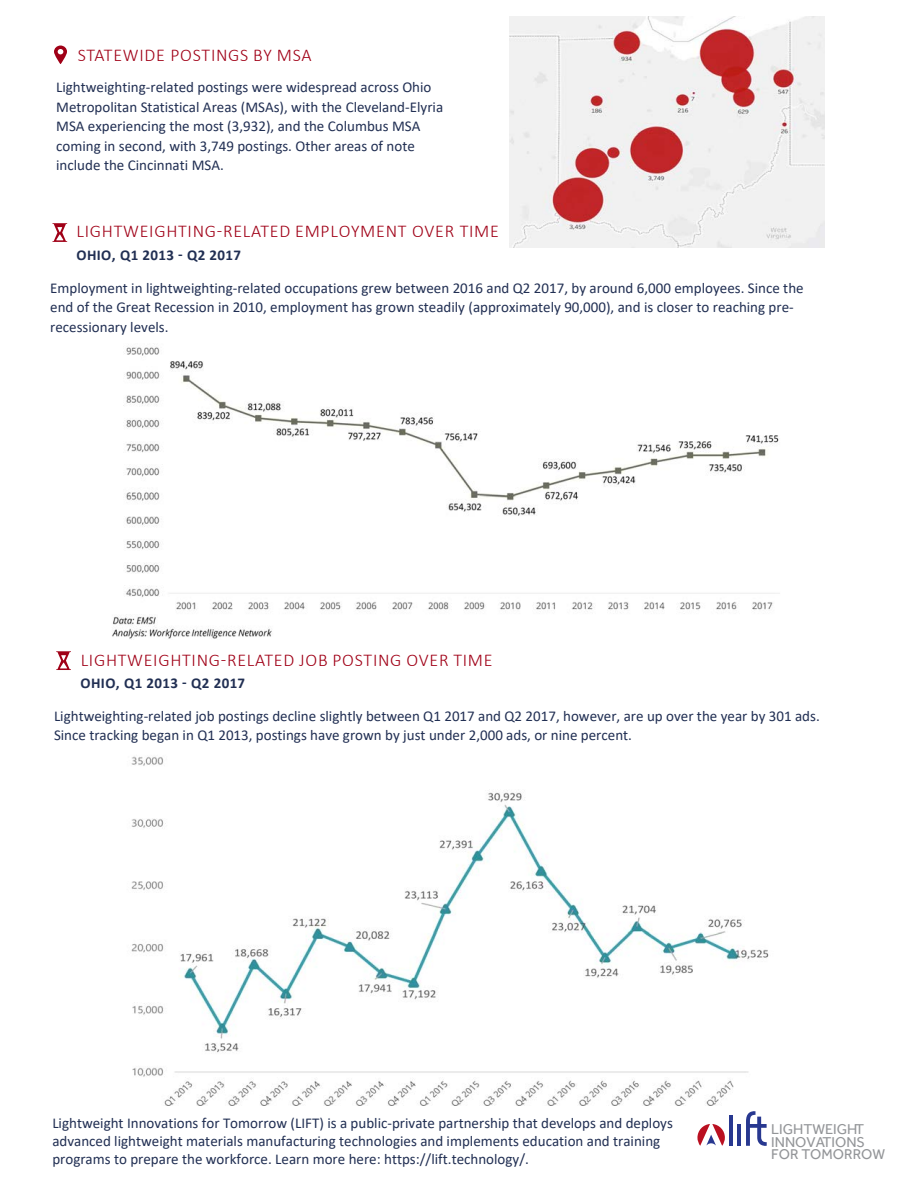
<style>
.page{position:relative;width:918px;height:1188px;background:#fff}
.page>*{position:absolute;margin:0;border:0;box-sizing:border-box;transform-origin:0 0}
.t1{font:300 18px "Calibri";letter-spacing:.04em;color:#a00017}
.t2{font:15px/19.5px "Calibri";color:#212f53}
.t3{font:700 15px "Calibri";letter-spacing:.025em;color:#212f53}
.t4{font:14.7px/12.8px "Effra";color:#939598}
</style>
<div class="page">
<svg style="left:54px;top:46px;width:13px;height:18px"></svg>
<svg style="left:56px;top:651px;width:15px;height:19px"></svg>
<hr style="left:737px;top:1124px;width:4px;height:22px;background:#283890">
<hr style="left:729px;top:1115px;width:4px;height:31px;background:#283890">
<svg style="left:746px;top:1111px;width:21px;height:35px"></svg>
<svg style="left:697px;top:1124px;width:28px;height:22px"></svg>
<svg style="left:52px;top:223px;width:15px;height:19px"></svg>
<img style="left:509px;top:17px;width:315px;height:230px">
<img style="left:112px;top:347px;width:668px;height:293px">
<img style="left:131px;top:756px;width:638px;height:350px">
<p class="t1" style="left:78px;top:44px;width:236px">STATEWIDE POSTINGS BY MSA</p>
<p class="t2" style="left:56px;top:77px;width:389px">Lightweighting-related postings were widespread across Ohio Metropolitan Statistical Areas (MSAs), with the Cleveland-Elyria MSA experiencing the most (3,932), and the Columbus MSA coming in second, with 3,749 postings. Other areas of note include the Cincinnati MSA.</p>
<p class="t1" style="left:77px;top:220px;width:424px">LIGHTWEIGHTING-RELATED EMPLOYMENT OVER TIME</p>
<p class="t3" style="left:77px;top:244px;width:166px">OHIO, Q1 2013 - Q2 2017</p>
<p class="t2" style="left:50px;top:278px;width:755px">Employment in lightweighting-related occupations grew between 2016 and Q2 2017, by around 6,000 employees. Since the end of the Great Recession in 2010, employment has grown steadily (approximately 90,000), and is closer to reaching pre&shy;recessionary levels.</p>
<p class="t1" style="left:81px;top:649px;width:413px">LIGHTWEIGHTING-RELATED JOB POSTING OVER TIME</p>
<p class="t3" style="left:81px;top:673px;width:166px">OHIO, Q1 2013 - Q2 2017</p>
<p class="t2" style="left:54px;top:706px;width:767px">Lightweighting-related job postings decline slightly between Q1 2017 and Q2 2017, however, are up over the year by 301 ads.<br>Since tracking began in Q1 2013, postings have grown by just under 2,000 ads, or nine percent.</p>
<p class="t2" style="left:52px;top:1114px;width:622px;line-height:18px">Lightweight Innovations for Tomorrow (LIFT) is a public-private partnership that develops and deploys advanced lightweight materials manufacturing technologies and implements education and training programs to prepare the workforce. Learn more here: https://lift.technology/.</p>
<p class="t4" style="left:771px;top:1122px;width:115px">LIGHTWEIGHT<br>INNOVATIONS<br>FOR TOMORROW</p>
</div>
